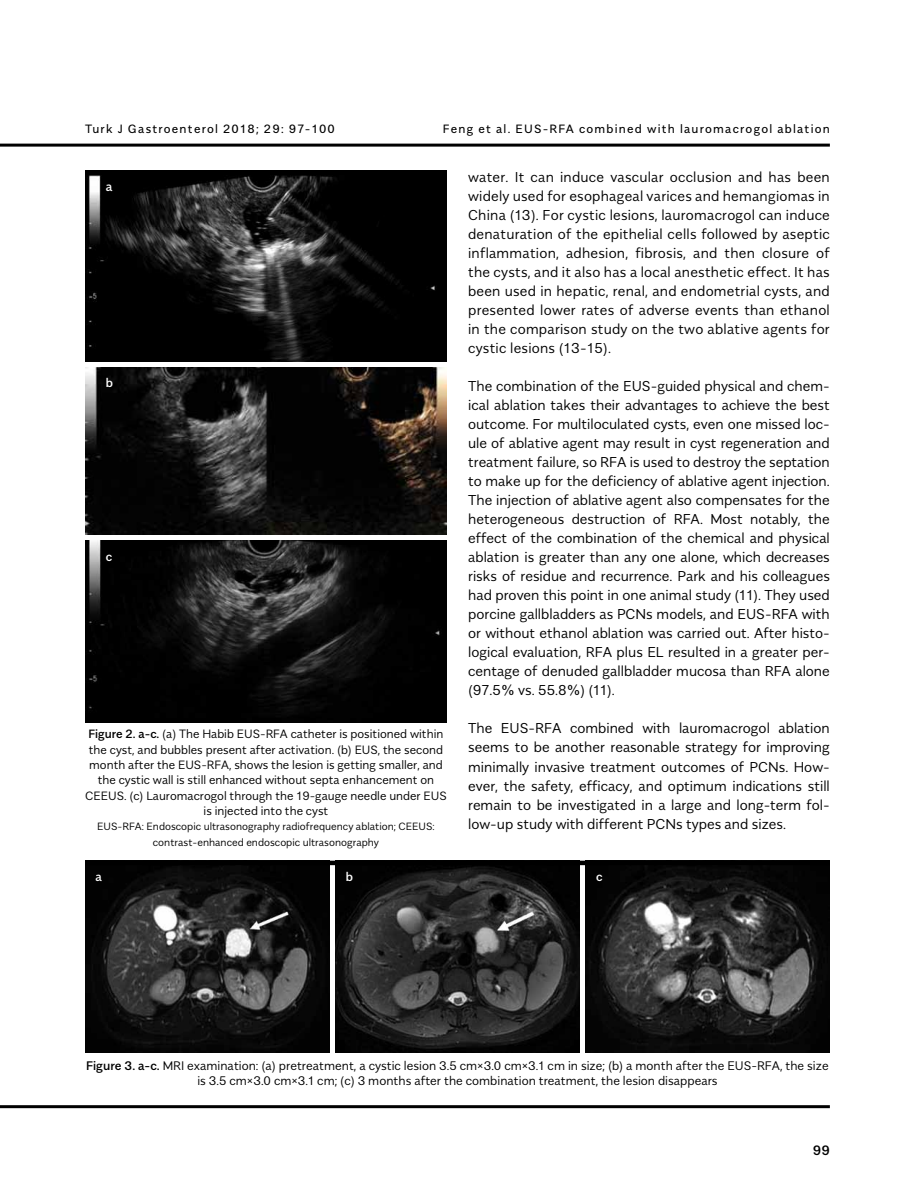
<style>
.page{position:relative;width:915px;height:1191px;background:#fff}
.page>*{position:absolute;margin:0;border:0;box-sizing:border-box;transform-origin:0 0}
.t1{font:300 14.25px/19px "Alergia Normal";color:#000;text-align:justify}
.t2{font:500 13.5px "Alergia Normal";color:#000}
.t3{font:500 12.75px "Alergia Normal";color:#fff}
.t4{font:300 12.45px/15.3px "Alergia Normal";color:#000;text-align:center}
.t5{font:500 12.45px "Alergia Normal";color:#fff}
.t6{font:300 12px/15.3px "Alergia Normal";color:#000;text-align:center}
.t7{font:12px "Alergia Normal";letter-spacing:.1em;color:#000}
.t8{font:300 10.5px/15.8px "Alergia Normal";color:#000;text-align:center}
.s1{font-weight:500}
</style>
<div class="page">
<img style="left:85px;top:540px;width:361px;height:182px">
<img style="left:85px;top:367px;width:361px;height:168px">
<img style="left:85px;top:175px;width:361px;height:186px">
<div style="left:85px;top:170px;width:361px;height:5px;background:#000"></div>
<img style="left:85px;top:865px;width:244px;height:187px">
<img style="left:335px;top:865px;width:244px;height:187px">
<img style="left:585px;top:865px;width:244px;height:187px">
<div style="left:85px;top:860px;width:744px;height:5px;background:#000"></div>
<hr style="left:0;top:1105px;width:829px;height:3px;background:#000">
<hr style="left:0;top:144px;width:829px;height:3px;background:#000">
<p class="t7" style="left:85px;top:119px;width:251px">Turk J Gastroenterol 2018; 29: 97-100</p>
<p class="t7" style="left:442px;top:119px;width:388px">Feng et al. EUS-RFA combined with lauromacrogol ablation</p>
<p class="t3" style="left:106px;top:176px;width:8px">a</p>
<p class="t5" style="left:106px;top:373px;width:9px">b</p>
<p class="t5" style="left:106px;top:547px;width:8px">c</p>
<p class="t6" style="left:85px;top:725px;width:363px"><span class="s1">Figure 2. a-c.</span> (a) The Habib EUS-RFA catheter is positioned within the cyst, and bubbles present after activation. (b) EUS, the second month after the EUS-RFA, shows the lesion is getting smaller, and the cystic wall is still enhanced without septa enhancement on CEEUS. (c) Lauromacrogol through the 19-gauge needle under EUS is injected into the cyst</p>
<p class="t8" style="left:97px;top:818px;width:339px">EUS-RFA: Endoscopic ultrasonography radiofrequency ablation; CEEUS: contrast-enhanced endoscopic ultrasonography</p>
<p class="t1" style="left:468px;top:166px;width:363px">water. It can induce vascular occlusion and has been widely used for esophageal varices and hemangiomas in China (13). For cystic lesions, lauromacrogol can induce denaturation of the epithelial cells followed by aseptic inflammation, adhesion, fibrosis, and then closure of the cysts, and it also has a local anesthetic effect. It has been used in hepatic, renal, and endometrial cysts, and presented lower rates of adverse events than ethanol in the comparison study on the two ablative agents for cystic lesions (13-15).</p>
<p class="t1" style="left:468px;top:375px;width:363px">The combination of the EUS-guided physical and chem&shy;ical ablation takes their advantages to achieve the best outcome. For multiloculated cysts, even one missed loc&shy;ule of ablative agent may result in cyst regeneration and treatment failure, so RFA is used to destroy the septation to make up for the deficiency of ablative agent injection.<br>The injection of ablative agent also compensates for the heterogeneous destruction of RFA. Most notably, the effect of the combination of the chemical and physical ablation is greater than any one alone, which decreases risks of residue and recurrence. Park and his colleagues had proven this point in one animal study (11). They used porcine gallbladders as PCNs models, and EUS-RFA with or without ethanol ablation was carried out. After histo&shy;logical evaluation, RFA plus EL resulted in a greater per&shy;centage of denuded gallbladder mucosa than RFA alone (97.5% vs. 55.8%) (11).</p>
<p class="t1" style="left:468px;top:717px;width:363px">The EUS-RFA combined with lauromacrogol ablation seems to be another reasonable strategy for improving minimally invasive treatment outcomes of PCNs. How&shy;ever, the safety, efficacy, and optimum indications still remain to be investigated in a large and long-term fol&shy;low-up study with different PCNs types and sizes.</p>
<p class="t5" style="left:95px;top:867px;width:8px">a</p>
<p class="t5" style="left:345px;top:867px;width:9px">b</p>
<p class="t5" style="left:596px;top:867px;width:8px">c</p>
<p class="t4" style="left:86px;top:1057px;width:743px"><span class="s1">Figure 3. a-c.</span> MRI examination: (a) pretreatment, a cystic lesion 3.5 cm×3.0 cm×3.1 cm in size; (b) a month after the EUS-RFA, the size is 3.5 cm×3.0 cm×3.1 cm; (c) 3 months after the combination treatment, the lesion disappears</p>
<p class="t2" style="left:812px;top:1139px;width:18px">99</p>
</div>
